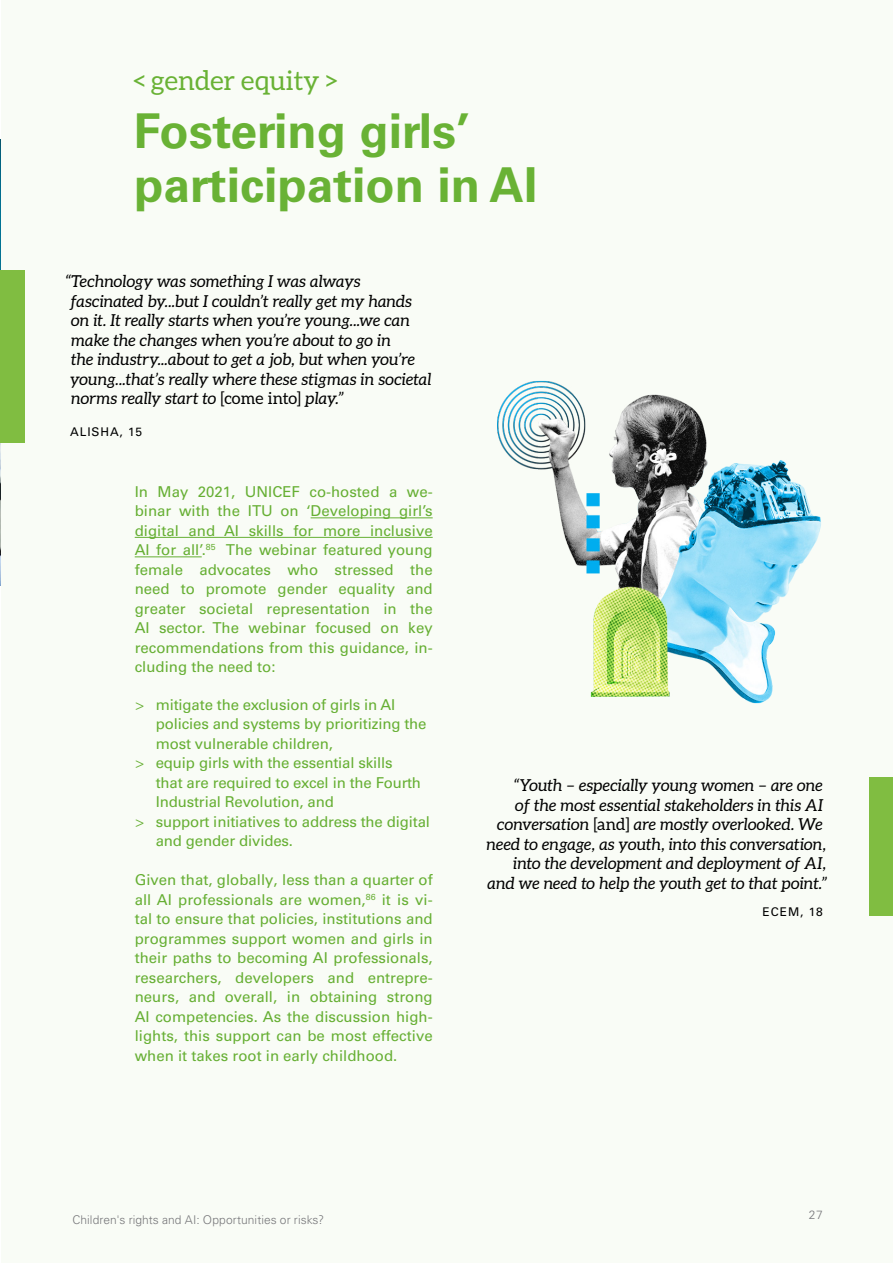
<style>
.page{position:relative;width:893px;height:1263px;background:#fff}
.page>*{position:absolute;margin:0;border:0;box-sizing:border-box;transform-origin:0 0}
.t1{font:700 48px/54px "Univers LT Pro 65";color:#69b235}
.t2{font:27px "Aleo";color:#69b235}
.t3{font:italic 16.5px/19.5px "Aleo";letter-spacing:.005em;color:#000}
.t4{font:15px/19.5px "Univers LT Pro 55 Roman";letter-spacing:-.01em;color:#69b235;text-align:justify}
.t5{font:300 12px "Univers LT Pro 45";letter-spacing:.005em;color:#77777a}
.t6{font:12px "Univers LT Pro 55 Roman";letter-spacing:.075em;color:#000}
.s1{font-style:normal}
.s2{font-family:"Univers LT Pro 45";font-weight:300}
</style>
<div class="page">
<img style="left:0;top:140px;width:1px;height:445px">
<div style="left:1px;top:0;width:892px;height:1263px;background:#f9fcf6"></div>
<hr style="left:311px;top:517px;width:122px;height:1px;background:#69b235">
<hr style="left:135px;top:537px;width:298px;height:1px;background:#69b235">
<hr style="left:135px;top:556px;width:67px;height:1px;background:#69b235">
<div style="left:0;top:270px;width:24px;height:173px;background:#80bd41"></div>
<div style="left:870px;top:777px;width:23px;height:139px;background:#80bd41"></div>
<img style="left:497px;top:380px;width:324px;height:324px">
<h2 class="t2" style="left:133px;top:65px;width:206px">&lt; gender equity &gt;</h2>
<h1 class="t1" style="left:134px;top:104px;width:405px">Fostering girls’ participation in AI</h1>
<p class="t3" style="left:65px;top:271px;width:368px">“Technology was something I was always fascinated by...but I couldn’t really get my hands<br>on it. It really starts when you’re young...we can make the changes when you’re about to go in<br>the industry...about to get a job, but when you’re young...that’s really where these stigmas in societal norms really start to <span class="s1">[come into]</span> play.”</p>
<p class="t6" style="left:70px;top:424px;width:73px">ALISHA, 15</p>
<p class="t4" style="left:135px;top:482px;width:299px">In May 2021, UNICEF co-hosted a we&shy;binar with the ITU on ‘Developing girl’s digital and AI skills for more inclusive AI for all’.<sup>85</sup> The webinar featured young female advocates who stressed the need to promote gender equality and greater societal representation in the AI sector. The webinar focused on key recommendations from this guidance, in&shy;cluding the need to:</p>
<p class="t4" style="left:135px;top:695px;width:262px"><span class="s2">&gt;</span> mitigate the exclusion of girls in AI</p>
<p class="t4" style="left:156px;top:714px;width:272px">policies and systems by prioritizing the</p>
<p class="t4" style="left:156px;top:734px;width:179px">most vulnerable children,</p>
<p class="t4" style="left:135px;top:753px;width:260px"><span class="s2">&gt;</span> equip girls with the essential skills</p>
<p class="t4" style="left:156px;top:773px;width:267px">that are required to excel in the Fourth</p>
<p class="t4" style="left:156px;top:792px;width:180px">Industrial Revolution, and</p>
<p class="t4" style="left:135px;top:812px;width:297px"><span class="s2">&gt;</span> support initiatives to address the digital</p>
<p class="t4" style="left:156px;top:831px;width:139px">and gender divides.</p>
<p class="t4" style="left:135px;top:870px;width:299px">Given that, globally, less than a quarter of all AI professionals are women,<sup>86</sup> it is vi&shy;tal to ensure that policies, institutions and programmes support women and girls in their paths to becoming AI professionals, researchers, developers and entrepre&shy;neurs, and overall, in obtaining strong AI competencies. As the discussion high&shy;lights, this support can be most effective when it takes root in early childhood.</p>
<p class="t3" style="left:487px;top:775px;width:342px;text-align:right">“Youth – especially young women – are one<br>of the most essential stakeholders in this AI conversation <span class="s1">[and]</span> are mostly overlooked. We need to engage, as youth, into this conversation, into the development and deployment of AI, and we need to help the youth get to that point.”</p>
<p class="t6" style="left:763px;top:905px;width:62px">ECEM, 18</p>
<p class="t5" style="left:73px;top:1212px;width:253px">Children's rights and AI: Opportunities or risks?</p>
<p class="t5" style="left:809px;top:1208px;width:15px">27</p>
</div>
